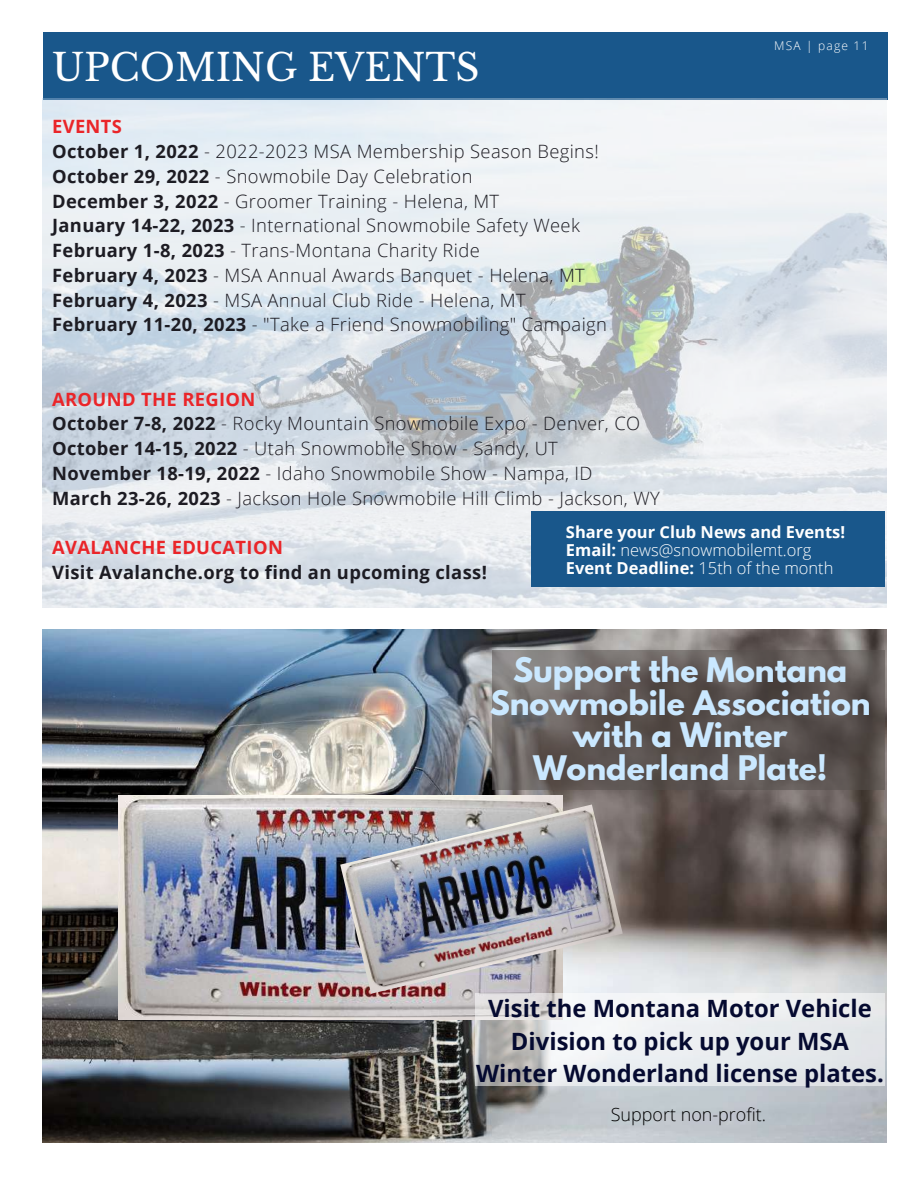
<style>
.page{position:relative;width:918px;height:1188px;background:#fff}
.page>*{position:absolute;margin:0;border:0;box-sizing:border-box;transform-origin:0 0}
.t1{font:37.35px "Libre Baskerville";color:#fff}
.t2{font:700 30px/32.7px "League Spartan";color:#cae8ff;text-align:center}
.t3{font:700 23.85px/32.7px "Open Sans";color:#050a30;text-align:center}
.t4{font:300 18.3px/24.8px "Open Sans";letter-spacing:.02em;color:#1d1c23}
.t5{font:700 18.3px "Open Sans";letter-spacing:.02em;color:#1d1c23}
.t6{font:700 18.3px "Open Sans";letter-spacing:.02em;color:#ea2529}
.t7{font:300 18px "Open Sans";color:#000}
.t8{font:700 16.5px/18px "Open Sans";color:#fff}
.t9{font:300 12px "Open Sans";letter-spacing:.1em;color:#fff}
.s1{font-weight:700;color:#ea2529}
.s2{font-weight:700}
.s3{font-weight:300}
</style>
<div class="page">
<div style="left:43px;top:32px;width:845px;height:68px;background:#19578b"></div>
<img style="left:43px;top:630px;width:843px;height:513px">
<img style="left:118px;top:796px;width:444px;height:224px">
<img style="left:43px;top:99px;width:844px;height:508px">
<div style="left:532px;top:511px;width:353px;height:76px;background:#19578b"></div>
<img style="left:340px;top:804px;width:283px;height:190px">
<svg style="left:476px;top:993px;width:409px;height:93px;fill:#e8ecee"></svg>
<svg style="left:492px;top:650px;width:393px;height:140px;background:#615956"></svg>
<h1 class="t1" style="left:52px;top:45px;width:429px">UPCOMING EVENTS</h1>
<p class="t4" style="left:52px;top:114px;width:556px"><span class="s1">EVENTS<br></span><span class="s2">October 1, 2022</span> - 2022-2023 MSA Membership Season Begins!<br><span class="s2">October 29, 2022</span> - Snowmobile Day Celebration<br><span class="s2">December 3, 2022</span> - Groomer Training - Helena, MT<br><span class="s2">January 14-22, 2023</span> - International Snowmobile Safety Week <span class="s2">February 1-8, 2023</span> - Trans-Montana Charity Ride<br><span class="s2">February 4, 2023</span> - MSA Annual Awards Banquet - Helena, MT <span class="s2">February 4, 2023</span> - MSA Annual Club Ride - Helena, MT <span class="s2">February 11-20, 2023</span> - "Take a Friend Snowmobiling" Campaign</p>
<p class="t9" style="left:774px;top:37px;width:96px">MSA | page 11</p>
<p class="t4" style="left:52px;top:386px;width:609px"><span class="s1">AROUND THE REGION<br></span><span class="s2">October 7-8, 2022</span> - Rocky Mountain Snowmobile Expo - Denver, CO <span class="s2">October 14-15, 2022</span> - Utah Snowmobile Show - Sandy, UT <span class="s2">November 18-19, 2022</span> - Idaho Snowmobile Show - Nampa, ID<br><span class="s2">March 23-26, 2023</span> - Jackson Hole Snowmobile Hill Climb - Jackson, WY</p>
<p class="t6" style="left:52px;top:535px;width:232px">AVALANCHE EDUCATION</p>
<p class="t5" style="left:52px;top:559px;width:436px">Visit Avalanche.org to find an upcoming class!</p>
<p class="t8" style="left:566px;top:523px;width:281px">Share your Club News and Events!<br>Email: <span class="s3">news@snowmobilemt.org<br></span>Event Deadline: <span class="s3">15th of the month</span></p>
<h2 class="t2" style="left:490px;top:657px;width:383px">Support the Montana<br>Snowmobile Association with a Winter<br>Wonderland Plate!</h2>
<h3 class="t3" style="left:476px;top:991px;width:409px">Visit the Montana Motor Vehicle<br>Division to pick up your MSA<br>Winter Wonderland license plates.</h3>
<p class="t7" style="left:611px;top:1102px;width:157px">Support non-profit.</p>
</div>
